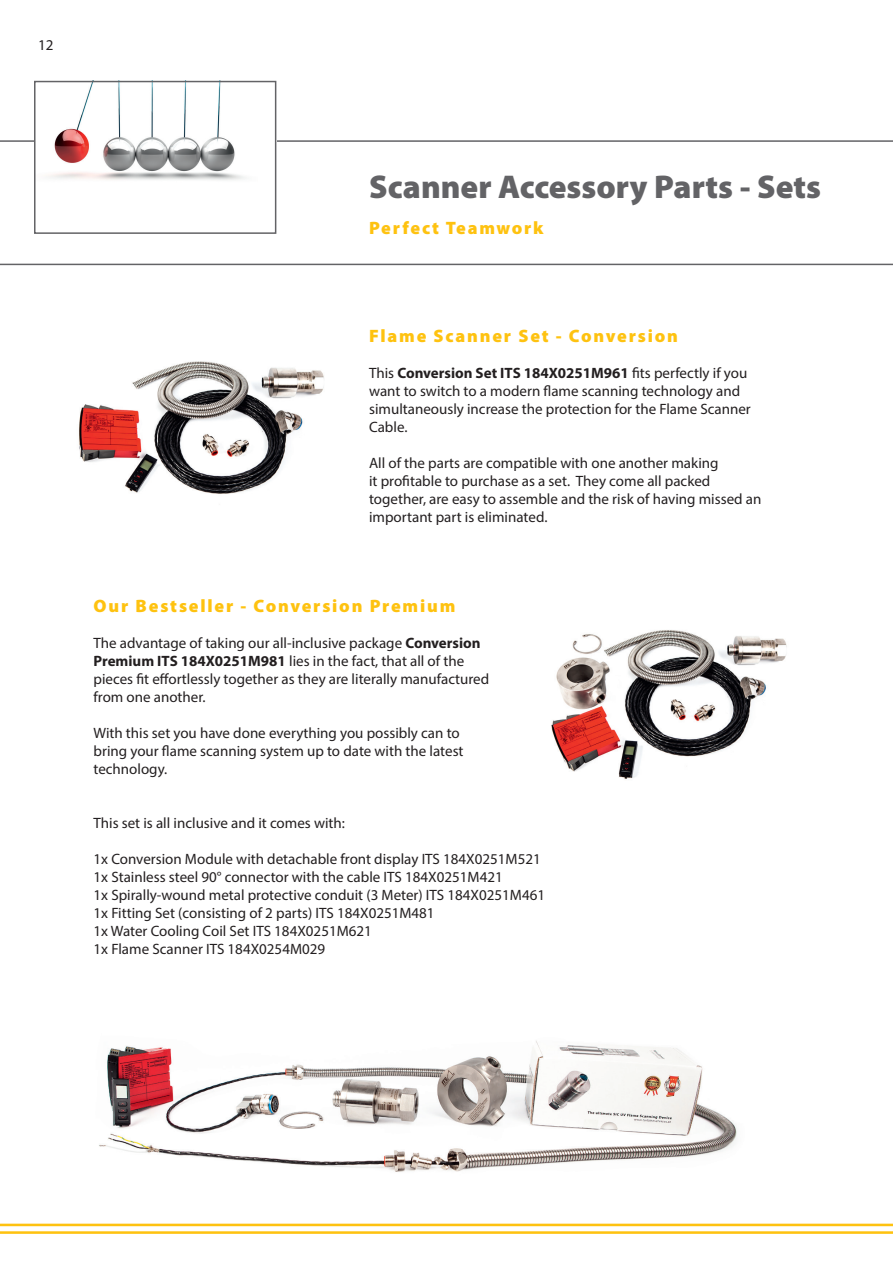
<style>
.page{position:relative;width:893px;height:1263px;background:#fff}
.page>*{position:absolute;margin:0;border:0;box-sizing:border-box;transform-origin:0 0}
.t1{font:900 33px "Myriad Pro";color:#636366}
.t2{font:900 18px "Myriad Pro";letter-spacing:.1em;color:#fec210}
.t3{font:15px/18px "Myriad Pro";color:#231f20}
.s1{font-weight:700}
</style>
<div class="page">
<hr style="left:0;top:264px;width:893px;height:1px;background:#636366">
<hr style="left:0;top:140px;width:893px;height:2px;background:#636366">
<div style="left:34px;top:81px;width:242px;height:153px;background:#fff"></div>
<img style="left:48px;top:84px;width:197px;height:96px">
<div style="left:34px;top:81px;width:242px;height:153px;border:2px solid #636366"></div>
<svg style="left:0;top:1223px;width:893px;height:11px"></svg>
<img style="left:99px;top:1041px;width:638px;height:131px">
<img style="left:79px;top:361px;width:245px;height:133px">
<img style="left:551px;top:630px;width:236px;height:149px">
<p class="t3" style="left:38px;top:35px;width:17px">12</p>
<h1 class="t1" style="left:369px;top:164px;width:453px">Scanner Accessory Parts - Sets</h1>
<p class="t2" style="left:369px;top:215px;width:176px">Perfect Teamwork</p>
<p class="t2" style="left:369px;top:323px;width:310px">Flame Scanner Set - Conversion</p>
<p class="t3" style="left:369px;top:363px;width:383px">This <span class="s1">Conversion Set ITS 184X0251M961</span> fits perfectly if you want to switch to a modern flame scanning technology and simultaneously increase the protection for the Flame Scanner Cable.</p>
<p class="t3" style="left:369px;top:453px;width:394px">All of the parts are compatible with one another making<br>it profitable to purchase as a set. They come all packed together, are easy to assemble and the risk of having missed an important part is eliminated.</p>
<p class="t2" style="left:94px;top:593px;width:363px">Our Bestseller - Conversion Premium</p>
<p class="t3" style="left:94px;top:633px;width:397px">The advantage of taking our all-inclusive package <span class="s1">Conversion Premium ITS 184X0251M981</span> lies in the fact, that all of the pieces fit effortlessly together as they are literally manufactured from one another.</p>
<p class="t3" style="left:94px;top:723px;width:372px">With this set you have done everything you possibly can to bring your flame scanning system up to date with the latest technology.</p>
<p class="t3" style="left:94px;top:813px;width:253px">This set is all inclusive and it comes with:</p>
<p class="t3" style="left:94px;top:849px;width:453px">1x Conversion Module with detachable front display ITS 184X0251M521<br>1x Stainless steel 90° connector with the cable ITS 184X0251M421<br>1x Spirally-wound metal protective conduit (3 Meter) ITS 184X0251M461<br>1x Fitting Set (consisting of 2 parts) ITS 184X0251M481<br>1x Water Cooling Coil Set ITS 184X0251M621<br>1x Flame Scanner ITS 184X0254M029</p>
</div>
